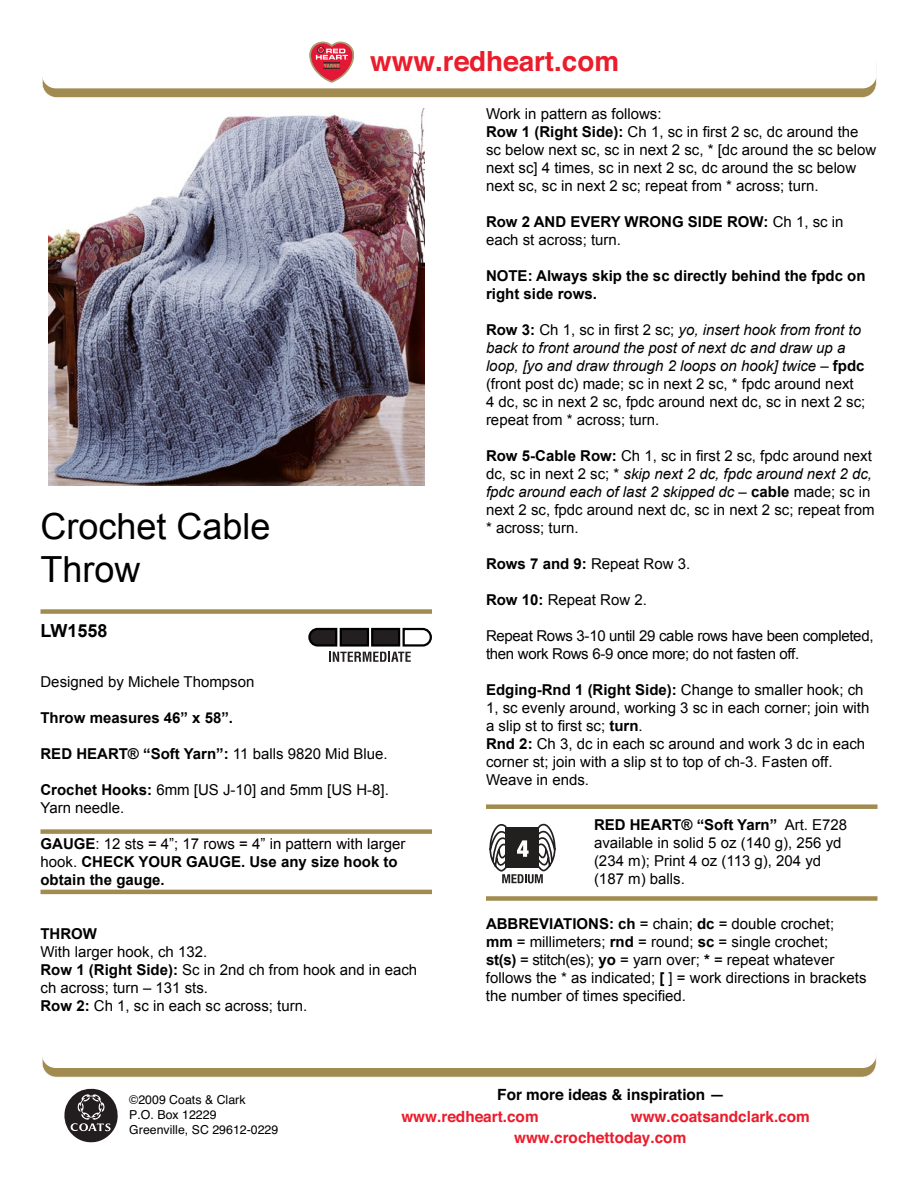
<style>
.page{position:relative;width:918px;height:1188px;background:#fff}
.page>*{position:absolute;margin:0;border:0;box-sizing:border-box;transform-origin:0 0}
.t1{font:36px/43.2px "Arial";color:#000}
.t2{font:700 27.75px "Helvetica";color:#eb1d2c}
.t3{font:700 18px "Arial";color:#000}
.t4{font:700 15.45px/20.9px "Helvetica";color:#eb1c2c}
.t5{font:700 15.45px "Helvetica";color:#000}
.t6{font:15px/18px "Arial";color:#000}
.t7{font:700 15px/18px "Arial";color:#000}
.t8{font:15px/18px "Arial";letter-spacing:-.02em;color:#000}
.t9{font:12.3px/14.9px "Helvetica";color:#000}
.s1{font-weight:400}
.s2{font-weight:700}
.s3{font-style:italic}
</style>
<div class="page">
<svg style="left:42px;top:42px;width:834px;height:56px"></svg>
<svg style="left:42px;top:1057px;width:834px;height:20px"></svg>
<svg style="left:64px;top:1089px;width:54px;height:53px"></svg>
<img style="left:48px;top:108px;width:376px;height:378px">
<div style="left:40px;top:609px;width:392px;height:5px;background:#a18b50"></div>
<svg style="left:308px;top:627px;width:124px;height:35px"></svg>
<div style="left:40px;top:829px;width:392px;height:5px;background:#a18b50"></div>
<hr style="left:40px;top:890px;width:392px;height:4px;background:#a18b50">
<div style="left:486px;top:804px;width:392px;height:5px;background:#a18b50"></div>
<div style="left:486px;top:896px;width:392px;height:5px;background:#a18b50"></div>
<svg style="left:489px;top:823px;width:67px;height:60px"></svg>
<h2 class="t2" style="left:370px;top:36px;width:250px">www.redheart.com</h2>
<h1 class="t1" style="left:40px;top:505px;width:232px">Crochet Cable<br>Throw</h1>
<p class="t3" style="left:40px;top:620px;width:69px">LW1558</p>
<p class="t6" style="left:40px;top:672px;width:215px">Designed by Michele Thompson</p>
<p class="t7" style="left:40px;top:708px;width:194px">Throw measures 46” x 58”.</p>
<p class="t7" style="left:40px;top:744px;width:349px">RED HEART® “Soft Yarn”: <span class="s1">11 balls 9820 Mid Blue.</span></p>
<p class="t6" style="left:40px;top:780px;width:350px"><span class="s2">Crochet Hooks:</span> 6mm [US J-10] and 5mm [US H-8].<br>Yarn needle.</p>
<p class="t7" style="left:40px;top:834px;width:367px">GAUGE<span class="s1">: 12 sts = 4”; 17 rows = 4” in pattern with larger hook.</span> CHECK YOUR GAUGE. Use any size hook to obtain the gauge.</p>
<p class="t7" style="left:40px;top:924px;width:58px">THROW</p>
<p class="t6" style="left:40px;top:942px;width:378px">With larger hook, ch 132.<br><span class="s2">Row 1 (Right Side):</span> Sc in 2nd ch from hook and in each ch across; turn – 131 sts.<br><span class="s2">Row 2:</span> Ch 1, sc in each sc across; turn.</p>
<p class="t6" style="left:486px;top:105px;width:392px">Work in pattern as follows:<br><span class="s2">Row 1 (Right Side):</span> Ch 1, sc in first 2 sc, dc around the sc below next sc, sc in next 2 sc, * [dc around the sc below next sc] 4 times, sc in next 2 sc, dc around the sc below next sc, sc in next 2 sc; repeat from * across; turn.</p>
<p class="t6" style="left:486px;top:213px;width:359px"><span class="s2">Row 2 AND EVERY WRONG SIDE ROW:</span> Ch 1, sc in each st across; turn.</p>
<p class="t7" style="left:486px;top:267px;width:381px">NOTE: Always skip the sc directly behind the fpdc on right side rows.</p>
<p class="t6" style="left:486px;top:321px;width:381px"><span class="s2">Row 3:</span> Ch 1, sc in first 2 sc; <span class="s3">yo, insert hook from front to back to front around the post of next dc and draw up a loop, [yo and draw through 2 loops on hook] twice</span> – <span class="s2">fpdc </span>(front post dc) made; sc in next 2 sc, * fpdc around next 4 dc, sc in next 2 sc, fpdc around next dc, sc in next 2 sc; repeat from * across; turn.</p>
<p class="t6" style="left:486px;top:447px;width:390px"><span class="s2">Row 5-Cable Row:</span> Ch 1, sc in first 2 sc, fpdc around next dc, sc in next 2 sc; * <span class="s3">skip next 2 dc, fpdc around next 2 dc, fpdc around each of last 2 skipped dc</span> – <span class="s2">cable</span> made; sc in next 2 sc, fpdc around next dc, sc in next 2 sc; repeat from * across; turn.</p>
<p class="t6" style="left:486px;top:555px;width:206px"><span class="s2">Rows 7 and 9:</span> Repeat Row 3.</p>
<p class="t6" style="left:486px;top:591px;width:162px"><span class="s2">Row 10:</span> Repeat Row 2.</p>
<p class="t8" style="left:486px;top:627px;width:389px">Repeat Rows 3-10 until 29 cable rows have been completed, then work Rows 6-9 once more; do not fasten off.</p>
<p class="t6" style="left:486px;top:681px;width:385px"><span class="s2">Edging-Rnd 1 (Right Side):</span> Change to smaller hook; ch 1, sc evenly around, working 3 sc in each corner; join with a slip st to first sc; <span class="s2">turn</span>.<br><span class="s2">Rnd 2:</span> Ch 3, dc in each sc around and work 3 dc in each corner st; join with a slip st to top of ch-3. Fasten off.<br>Weave in ends.</p>
<p class="t6" style="left:594px;top:816px;width:255px"><span class="s2">RED HEART® “Soft Yarn”</span> Art. E728 available in solid 5 oz (140 g), 256 yd (234 m); Print 4 oz (113 g), 204 yd (187 m) balls.</p>
<p class="t6" style="left:486px;top:915px;width:382px"><span class="s2">ABBREVIATIONS: ch</span> = chain; <span class="s2">dc</span> = double crochet;<br><span class="s2">mm</span> = millimeters; <span class="s2">rnd</span> = round; <span class="s2">sc</span> = single crochet;<br><span class="s2">st(s)</span> = stitch(es); <span class="s2">yo</span> = yarn over; <span class="s2">*</span> = repeat whatever follows the * as indicated; <span class="s2">[</span> ] = work directions in brackets the number of times specified.</p>
<p class="t9" style="left:129px;top:1093px;width:151px">©2009 Coats &amp; Clark<br>P.O. Box 12229<br>Greenville, SC 29612-0229</p>
<p class="t5" style="left:497px;top:1082px;width:229px">For more ideas &amp; inspiration —</p>
<p class="t4" style="left:401px;top:1106px;width:139px">www.redheart.com</p>
<p class="t4" style="left:514px;top:1106px;width:297px;text-indent:117px">www.coatsandclark.com www.crochettoday.com</p>
</div>
